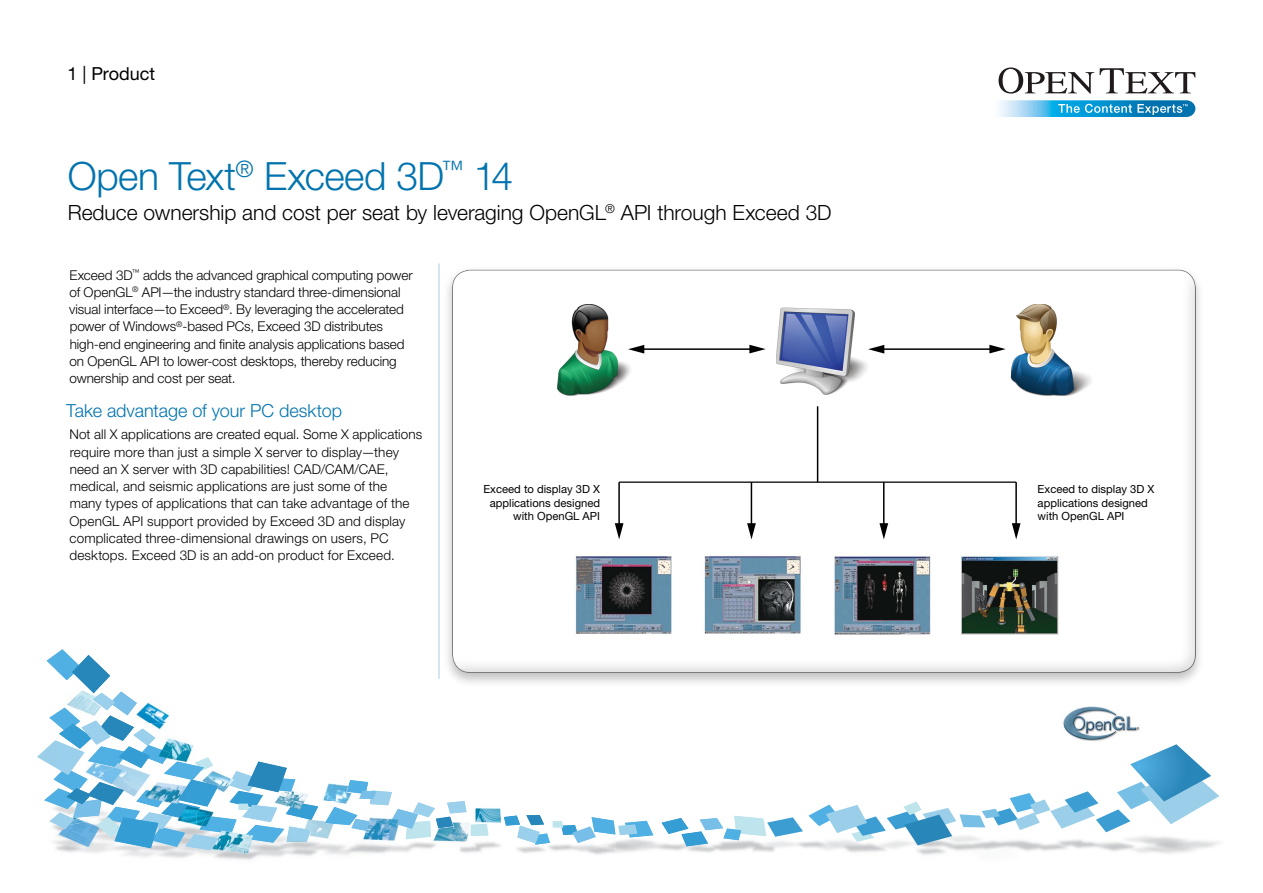
<style>
.page{position:relative;width:1263px;height:893px;background:#fff}
.page>*{position:absolute;margin:0;border:0;box-sizing:border-box;transform-origin:0 0}
.t1{font:300 39px "Helvetica Neue LT Std";letter-spacing:-.015em;color:#0073ae}
.t2{font:300 21px "Helvetica Neue LT Std";color:#000}
.t3{font:300 18px "Helvetica Neue LT Std";letter-spacing:-.005em;color:#0073ae}
.t4{font:18px "Helvetica Neue LT Std";letter-spacing:-.005em;color:#000}
.t5{font:300 13.5px/17.2px "Helvetica Neue LT Std";color:#000}
.t6{font:11.25px/13.5px "Helvetica Neue LT Std";color:#000}
</style>
<div class="page">
<svg style="left:998px;top:68px;width:197px;height:26px"></svg>
<svg style="left:999px;top:100px;width:196px;height:17px"></svg>
<img style="left:755px;top:846px;width:327px;height:9px">
<svg style="left:755px;top:744px;width:464px;height:102px"></svg>
<img style="left:196px;top:783px;width:140px;height:77px">
<img style="left:336px;top:782px;width:33px;height:19px">
<img style="left:336px;top:801px;width:140px;height:54px">
<img style="left:476px;top:808px;width:139px;height:47px">
<img style="left:615px;top:815px;width:140px;height:38px">
<img style="left:351px;top:819px;width:21px;height:12px">
<img style="left:370px;top:790px;width:22px;height:15px">
<img style="left:681px;top:831px;width:27px;height:15px">
<img style="left:661px;top:818px;width:28px;height:16px">
<img style="left:734px;top:816px;width:21px;height:19px">
<img style="left:406px;top:821px;width:25px;height:18px">
<img style="left:390px;top:809px;width:28px;height:20px">
<img style="left:471px;top:824px;width:17px;height:12px">
<svg style="left:504px;top:815px;width:149px;height:30px"></svg>
<svg style="left:37px;top:649px;width:281px;height:201px"></svg>
<img style="left:242px;top:805px;width:35px;height:17px">
<img style="left:141px;top:812px;width:31px;height:17px">
<img style="left:57px;top:812px;width:17px;height:17px">
<img style="left:517px;top:825px;width:23px;height:18px">
<img style="left:572px;top:826px;width:24px;height:17px">
<img style="left:93px;top:693px;width:22px;height:17px">
<img style="left:57px;top:741px;width:28px;height:34px">
<img style="left:97px;top:817px;width:17px;height:21px">
<img style="left:185px;top:834px;width:34px;height:16px">
<img style="left:81px;top:720px;width:30px;height:25px">
<img style="left:436px;top:817px;width:17px;height:11px">
<img style="left:504px;top:815px;width:16px;height:11px">
<img style="left:591px;top:817px;width:24px;height:17px">
<img style="left:447px;top:801px;width:20px;height:13px">
<img style="left:413px;top:802px;width:22px;height:15px">
<img style="left:347px;top:780px;width:21px;height:13px">
<img style="left:700px;top:818px;width:23px;height:12px">
<img style="left:359px;top:791px;width:18px;height:8px">
<img style="left:526px;top:815px;width:18px;height:10px">
<img style="left:287px;top:778px;width:8px;height:14px">
<img style="left:723px;top:828px;width:18px;height:12px">
<img style="left:247px;top:761px;width:40px;height:31px">
<img style="left:325px;top:807px;width:32px;height:18px">
<img style="left:114px;top:817px;width:44px;height:31px">
<hr style="left:439px;top:263px;width:1px;height:416px;background:#539ac8">
<div style="left:437px;top:264px;width:5px;height:415px;background:#000;opacity:.15"></div>
<div style="left:443px;top:266px;width:762px;height:422px;background:#000;opacity:.25"></div>
<div style="left:451px;top:269px;width:746px;height:404px;background:#000;opacity:.15"></div>
<img style="left:1063px;top:707px;width:77px;height:34px">
<h3 class="t4" style="left:68px;top:63px;width:89px">1 | Product</h3>
<h1 class="t1" style="left:68px;top:152px;width:447px">Open Text<sup>®</sup> Exceed 3D<sup>™</sup> 14</h1>
<h2 class="t2" style="left:68px;top:200px;width:765px">Reduce ownership and cost per seat by leveraging OpenGL<sup>®</sup> API through Exceed 3D</h2>
<p class="t5" style="left:69px;top:266px;width:345px">Exceed 3D<sup>™</sup> adds the advanced graphical computing power of OpenGL<sup>®</sup> API—the industry standard three-dimensional visual interface—to Exceed<sup>®</sup>. By leveraging the accelerated power of Windows<sup>®</sup>-based PCs, Exceed 3D distributes high-end engineering and finite analysis applications based on OpenGL API to lower-cost desktops, thereby reducing ownership and cost per seat.</p>
<h3 class="t3" style="left:66px;top:399px;width:277px">Take advantage of your PC desktop</h3>
<p class="t5" style="left:69px;top:426px;width:354px">Not all X applications are created equal. Some X applications require more than just a simple X server to display—they need an X server with 3D capabilities! CAD/CAM/CAE, medical, and seismic applications are just some of the many types of applications that can take advantage of the OpenGL API support provided by Exceed 3D and display complicated three-dimensional drawings on users, PC desktops. Exceed 3D is an add-on product for Exceed.</p>
<p class="t6" style="left:483px;top:482px;width:118px;text-align:right">Exceed to display 3D X applications designed with OpenGL API</p>
<p class="t6" style="left:1038px;top:482px;width:118px">Exceed to display 3D X applications designed with OpenGL API</p>
</div>
